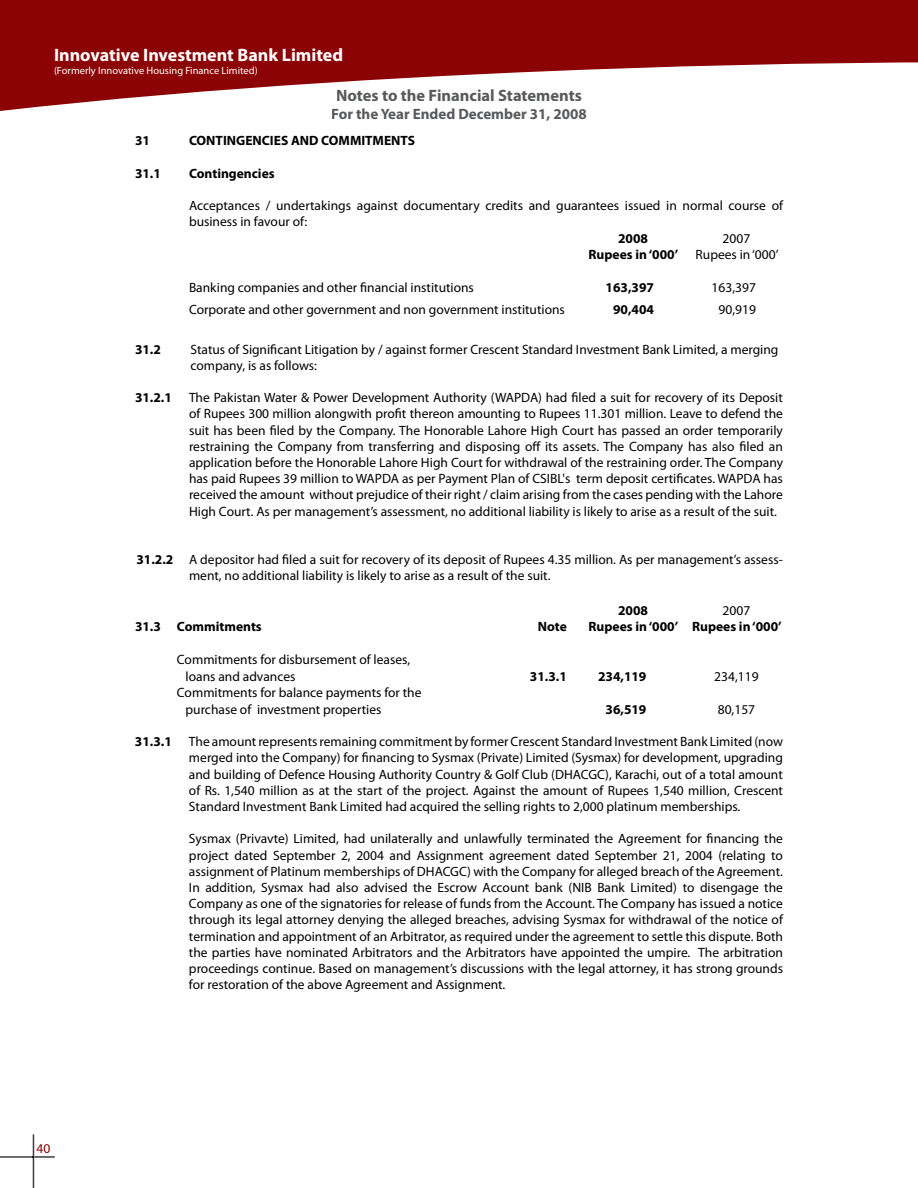
<style>
.page{position:relative;width:918px;height:1188px;background:#fff}
.page>*{position:absolute;margin:0;border:0;box-sizing:border-box;transform-origin:0 0}
.t1{font:700 18px "Myriad Pro";color:#fff}
.t2{font:700 16.5px "Myriad Pro";color:#58595b}
.t3{font:700 15px "Myriad Pro";color:#58595b}
.t4{font:13.5px/16.2px "Myriad Pro";color:#000}
.t5{font:700 13.5px "Myriad Pro";color:#000}
.t6{font:13.5px "Myriad Pro";color:#8b0304}
.t7{font:10.5px "Myriad Pro";color:#fff}
.s1{font-weight:700}
</style>
<div class="page">
<svg style="left:0;top:0;width:918px;height:111px;fill:#8b0304"></svg>
<hr style="left:34px;top:1156px;width:21px;height:2px;background:#3f3d3d">
<hr style="left:0;top:1156px;width:33px;height:2px;background:#3f3d3d">
<hr style="left:33px;top:1158px;width:1px;height:30px;background:#3f3d3d">
<svg style="left:33px;top:1134px;width:1px;height:24px"></svg>
<h1 class="t1" style="left:54px;top:43px;width:291px">Innovative Investment Bank Limited</h1>
<p class="t7" style="left:54px;top:64px;width:205px">(Formerly Innovative Housing Finance Limited)</p>
<p class="t2" style="left:336px;top:84px;width:247px">Notes to the Financial Statements</p>
<p class="t3" style="left:331px;top:104px;width:257px">For the Year Ended December 31, 2008</p>
<p class="t5" style="left:135px;top:132px;width:16px">31</p>
<p class="t5" style="left:189px;top:132px;width:228px">CONTINGENCIES AND COMMITMENTS</p>
<p class="t5" style="left:135px;top:164px;width:27px">31.1</p>
<p class="t5" style="left:189px;top:164px;width:87px">Contingencies</p>
<p class="t4" style="left:189px;top:197px;width:596px">Acceptances / undertakings against documentary credits and guarantees issued in normal course of business in favour of:</p>
<p class="t5" style="left:618px;top:229px;width:31px">2008</p>
<p class="t4" style="left:723px;top:230px;width:29px">2007</p>
<p class="t5" style="left:589px;top:246px;width:91px">Rupees in ‘000’</p>
<p class="t4" style="left:696px;top:246px;width:84px">Rupees in ‘000’</p>
<p class="t4" style="left:189px;top:279px;width:286px">Banking companies and other financial institutions</p>
<p class="t5" style="left:606px;top:278px;width:50px">163,397</p>
<p class="t4" style="left:712px;top:279px;width:46px">163,397</p>
<p class="t4" style="left:189px;top:302px;width:377px">Corporate and other government and non government institutions</p>
<p class="t5" style="left:613px;top:301px;width:42px">90,404</p>
<p class="t4" style="left:719px;top:302px;width:39px">90,919</p>
<p class="t5" style="left:135px;top:340px;width:27px">31.2</p>
<p class="t4" style="left:190px;top:341px;width:590px">Status of Significant Litigation by / against former Crescent Standard Investment Bank Limited, a merging company, is as follows:</p>
<p class="t5" style="left:135px;top:389px;width:38px">31.2.1</p>
<p class="t4" style="left:189px;top:389px;width:596px;text-align:justify">The Pakistan Water &amp; Power Development Authority (WAPDA) had filed a suit for recovery of its Deposit of Rupees 300 million alongwith profit thereon amounting to Rupees 11.301 million. Leave to defend the suit has been filed by the Company. The Honorable Lahore High Court has passed an order temporarily restraining the Company from transferring and disposing off its assets. The Company has also filed an application before the Honorable Lahore High Court for withdrawal of the restraining order. The Company has paid Rupees 39 million to WAPDA as per Payment Plan of CSIBL's term deposit certificates. WAPDA has received the amount without prejudice of their right / claim arising from the cases pending with the Lahore High Court. As per management’s assessment, no additional liability is likely to arise as a result of the suit.</p>
<p class="t4" style="left:189px;top:551px;width:595px;text-indent:-53px"><span class="s1">31.2.2</span> A depositor had filed a suit for recovery of its deposit of Rupees 4.35 million. As per management’s assess&shy;ment, no additional liability is likely to arise as a result of the suit.</p>
<p class="t5" style="left:618px;top:602px;width:31px">2008</p>
<p class="t4" style="left:723px;top:602px;width:29px">2007</p>
<p class="t5" style="left:135px;top:618px;width:128px">31.3 Commitments</p>
<p class="t5" style="left:538px;top:618px;width:31px">Note</p>
<p class="t5" style="left:589px;top:618px;width:195px">Rupees in ‘000’ Rupees in ‘000’</p>
<p class="t4" style="left:186px;top:651px;width:226px;text-indent:-9px">Commitments for disbursement of leases, loans and advances</p>
<p class="t5" style="left:530px;top:667px;width:38px">31.3.1</p>
<p class="t5" style="left:598px;top:667px;width:50px">234,119</p>
<p class="t4" style="left:714px;top:668px;width:46px">234,119</p>
<p class="t4" style="left:186px;top:684px;width:237px;text-indent:-9px">Commitments for balance payments for the purchase of investment properties</p>
<p class="t5" style="left:606px;top:700px;width:42px">36,519</p>
<p class="t4" style="left:718px;top:701px;width:39px">80,157</p>
<p class="t6" style="left:37px;top:1140px;width:15px">40</p>
<p class="t5" style="left:135px;top:733px;width:38px">31.3.1</p>
<p class="t4" style="left:189px;top:733px;width:596px;text-align:justify">The amount represents remaining commitment by former Crescent Standard Investment Bank Limited (now merged into the Company) for financing to Sysmax (Private) Limited (Sysmax) for development, upgrading and building of Defence Housing Authority Country &amp; Golf Club (DHACGC), Karachi, out of a total amount of Rs. 1,540 million as at the start of the project. Against the amount of Rupees 1,540 million, Crescent Standard Investment Bank Limited had acquired the selling rights to 2,000 platinum memberships.</p>
<p class="t4" style="left:189px;top:831px;width:596px;text-align:justify">Sysmax (Privavte) Limited, had unilaterally and unlawfully terminated the Agreement for financing the project dated September 2, 2004 and Assignment agreement dated September 21, 2004 (relating to assignment of Platinum memberships of DHACGC) with the Company for alleged breach of the Agreement.<br>In addition, Sysmax had also advised the Escrow Account bank (NIB Bank Limited) to disengage the Company as one of the signatories for release of funds from the Account. The Company has issued a notice through its legal attorney denying the alleged breaches, advising Sysmax for withdrawal of the notice of termination and appointment of an Arbitrator, as required under the agreement to settle this dispute. Both the parties have nominated Arbitrators and the Arbitrators have appointed the umpire. The arbitration proceedings continue. Based on management’s discussions with the legal attorney, it has strong grounds for restoration of the above Agreement and Assignment.</p>
</div>
